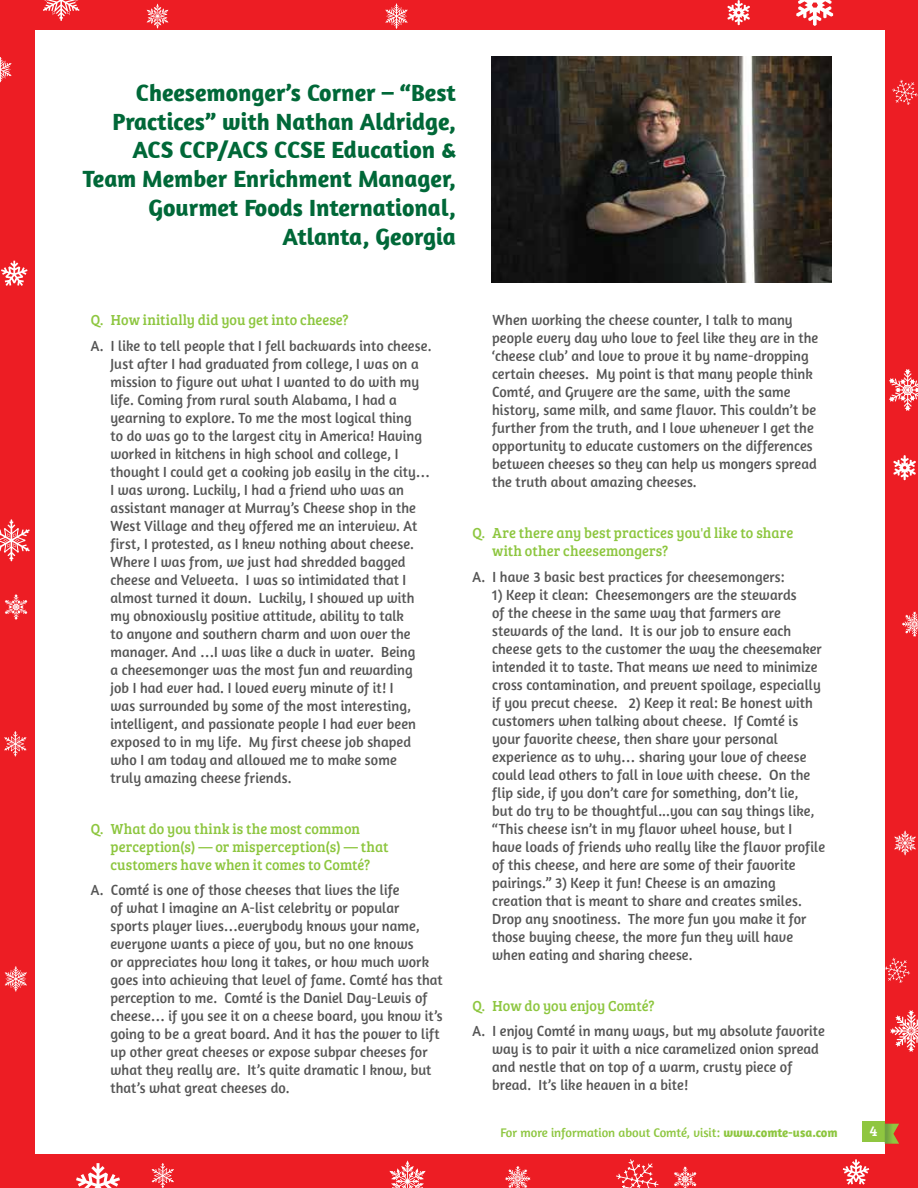
<style>
.page{position:relative;width:918px;height:1188px;background:#ed1d24}
.page>*{position:absolute;margin:0;border:0;box-sizing:border-box;transform-origin:0 0}
.t1{font:700 24px/28.8px "Amaranth";color:#006838;text-align:right}
.t2{font:15px/18px "Amaranth";letter-spacing:.005em;color:#555;scale:.95 1}
.t3{font:15px/18px "Bree Serif";letter-spacing:.005em;color:#8dc63f;scale:.95 1}
.t4{font:14.85px "Bree Serif";color:#fff}
.t5{font:12.75px "Amaranth";color:#8dc63f}
.s1{font-family:"Times New Roman";font-weight:700}
.s2{font-weight:700}
</style>
<div class="page">
<svg style="left:0;top:519px;width:30px;height:42px"></svg>
<svg style="left:43px;top:0;width:37px;height:21px"></svg>
<svg style="left:76px;top:1163px;width:44px;height:25px"></svg>
<svg style="left:616px;top:1159px;width:42px;height:29px"></svg>
<svg style="left:890px;top:1010px;width:28px;height:42px"></svg>
<svg style="left:389px;top:1160px;width:37px;height:28px"></svg>
<svg style="left:796px;top:0;width:37px;height:26px"></svg>
<svg style="left:889px;top:369px;width:29px;height:42px"></svg>
<svg style="left:152px;top:1163px;width:22px;height:25px"></svg>
<svg style="left:0;top:57px;width:11px;height:25px"></svg>
<svg style="left:385px;top:4px;width:23px;height:25px"></svg>
<svg style="left:5px;top:966px;width:22px;height:26px"></svg>
<svg style="left:1px;top:261px;width:27px;height:25px"></svg>
<svg style="left:885px;top:958px;width:25px;height:25px"></svg>
<svg style="left:505px;top:1166px;width:25px;height:22px"></svg>
<svg style="left:147px;top:4px;width:21px;height:25px"></svg>
<svg style="left:728px;top:0;width:22px;height:25px"></svg>
<svg style="left:674px;top:1167px;width:23px;height:21px"></svg>
<svg style="left:4px;top:731px;width:22px;height:25px"></svg>
<svg style="left:843px;top:1159px;width:26px;height:26px"></svg>
<svg style="left:892px;top:80px;width:26px;height:25px"></svg>
<svg style="left:902px;top:612px;width:16px;height:25px"></svg>
<svg style="left:894px;top:830px;width:22px;height:26px"></svg>
<svg style="left:894px;top:455px;width:22px;height:25px"></svg>
<svg style="left:5px;top:594px;width:22px;height:26px"></svg>
<div style="left:35px;top:31px;width:850px;height:1123px;background:#fff"></div>
<div style="left:862px;top:1121px;width:23px;height:20px;background:#8fc640"></div>
<svg style="left:885px;top:1124px;width:14px;height:20px"></svg>
<img style="left:492px;top:56px;width:340px;height:227px">
<h1 class="t1" style="left:83px;top:78px;width:375px">Cheesemonger’s Corner – “Best<br>Practices” with Nathan Aldridge,<br>ACS CCP/ACS CCSE Education &amp;<br>Team Member Enrichment Manager,<br>Gourmet Foods International,<br>Atlanta, Georgia</h1>
<p class="t3" style="left:91px;top:310px;width:273px">Q. How initially did you get into cheese?</p>
<p class="t2" style="left:110px;top:336px;width:339px;text-indent:-20px">A. I like to tell people that I fell backwards into cheese.<br>Just after I had graduated from college, I was on a mission to figure out what I wanted to do with my life. Coming from rural south Alabama, I had a yearning to explore. To me the most logical thing<br>to do was go to the largest city in America! Having worked in kitchens in high school and college, I thought I could get a cooking job easily in the city<span class="s1">… </span>I was wrong. Luckily, I had a friend who was an assistant manager at Murray’s Cheese shop in the West Village and they offered me an interview. At first, I protested, as I knew nothing about cheese.<br>Where I was from, we just had shredded bagged cheese and Velveeta. I was so intimidated that I almost turned it down. Luckily, I showed up with my obnoxiously positive attitude, ability to talk<br>to anyone and southern charm and won over the manager. And <span class="s1">…</span>I was like a duck in water. Being<br>a cheesemonger was the most fun and rewarding job I had ever had. I loved every minute of it! I<br>was surrounded by some of the most interesting, intelligent, and passionate people I had ever been exposed to in my life. My first cheese job shaped who I am today and allowed me to make some<br>truly amazing cheese friends.</p>
<p class="t3" style="left:110px;top:819px;width:294px;text-indent:-20px">Q. What do you think is the most common perception(s) — or misperception(s) — that customers have when it comes to Comté?</p>
<p class="t2" style="left:110px;top:881px;width:351px;text-indent:-20px">A. Comté is one of those cheeses that lives the life<br>of what I imagine an A-list celebrity or popular<br>sports player lives<span class="s1">…</span>everybody knows your name, everyone wants a piece of you, but no one knows<br>or appreciates how long it takes, or how much work goes into achieving that level of fame. Comté has that perception to me. Comté is the Daniel Day-Lewis of cheese<span class="s1">…</span> if you see it on a cheese board, you know it’s going to be a great board. And it has the power to lift up other great cheeses or expose subpar cheeses for what they really are. It’s quite dramatic I know, but that’s what great cheeses do.</p>
<p class="t2" style="left:492px;top:311px;width:345px">When working the cheese counter, I talk to many people every day who love to feel like they are in the ‘cheese club’ and love to prove it by name-dropping certain cheeses. My point is that many people think Comté, and Gruyere are the same, with the same history, same milk, and same flavor. This couldn’t be further from the truth, and I love whenever I get the opportunity to educate customers on the differences between cheeses so they can help us mongers spread the truth about amazing cheeses.</p>
<p class="t3" style="left:492px;top:523px;width:318px;text-indent:-20px">Q. Are there any best practices you'd like to share with other cheesemongers?</p>
<p class="t2" style="left:473px;top:567px;width:330px">A. I have 3 basic best practices for cheesemongers:</p>
<p class="t2" style="left:492px;top:585px;width:352px">1) Keep it clean: Cheesemongers are the stewards<br>of the cheese in the same way that farmers are stewards of the land. It is our job to ensure each cheese gets to the customer the way the cheesemaker intended it to taste. That means we need to minimize cross contamination, and prevent spoilage, especially if you precut cheese. 2) Keep it real: Be honest with customers when talking about cheese. If Comté is your favorite cheese, then share your personal experience as to why<span class="s1">…</span> sharing your love of cheese could lead others to fall in love with cheese. On the flip side, if you don’t care for something, don’t lie,<br>but do try to be thoughtful...you can say things like, “This cheese isn’t in my flavor wheel house, but I have loads of friends who really like the flavor profile of this cheese, and here are some of their favorite pairings.” 3) Keep it fun! Cheese is an amazing creation that is meant to share and creates smiles.<br>Drop any snootiness. The more fun you make it for those buying cheese, the more fun they will have when eating and sharing cheese.</p>
<p class="t3" style="left:473px;top:996px;width:193px">Q. How do you enjoy Comté?</p>
<p class="t2" style="left:492px;top:1022px;width:352px;text-indent:-20px">A. I enjoy Comté in many ways, but my absolute favorite way is to pair it with a nice caramelized onion spread and nestle that on top of a warm, crusty piece of bread. It’s like heaven in a bite!</p>
<p class="t5" style="left:500px;top:1125px;width:339px">For more information about Comté, visit: <span class="s2">www.comte-usa.com</span></p>
<p class="t4" style="left:869px;top:1120px;width:9px">4</p>
</div>
